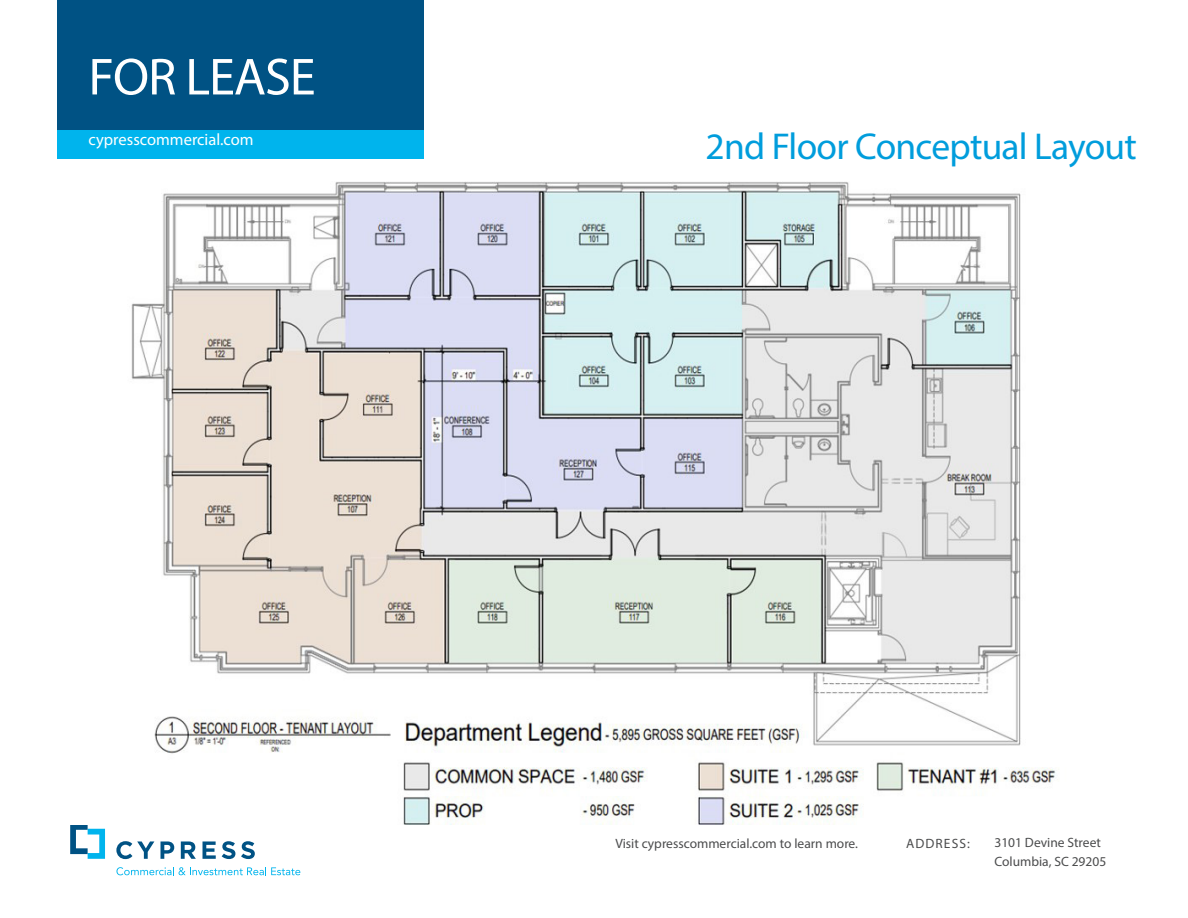
<style>
.page{position:relative;width:1188px;height:918px;background:#fff}
.page>*{position:absolute;margin:0;border:0;box-sizing:border-box;transform-origin:0 0}
.t1{font:52.5px "Myriad Pro";letter-spacing:-.02em;color:#fff}
.t2{font:37.5px "Myriad Pro";letter-spacing:-.02em;color:#009ddc}
.t3{font:16.5px "Myriad Pro";color:#fff}
.t4{font:13.5px "Myriad Pro";color:#4b4c4d}
.t5{font:13.5px "Myriad Pro";letter-spacing:.08em;color:#4b4c4d}
</style>
<div class="page">
<svg style="left:70px;top:825px;width:35px;height:34px"></svg>
<svg style="left:116px;top:867px;width:184px;height:8px"></svg>
<svg style="left:116px;top:841px;width:38px;height:18px"></svg>
<svg style="left:161px;top:841px;width:13px;height:18px"></svg>
<svg style="left:181px;top:841px;width:15px;height:18px"></svg>
<svg style="left:203px;top:841px;width:13px;height:18px"></svg>
<svg style="left:222px;top:841px;width:13px;height:18px"></svg>
<svg style="left:241px;top:841px;width:14px;height:18px"></svg>
<div style="left:57px;top:130px;width:366px;height:29px;background:#00b4ed"></div>
<div style="left:57px;top:0;width:366px;height:130px;background:#005284"></div>
<img style="left:131px;top:181px;width:925px;height:643px">
<p class="t1" style="left:88px;top:44px;width:229px">FOR LEASE</p>
<p class="t3" style="left:88px;top:130px;width:167px">cypresscommercial.com</p>
<p class="t2" style="left:706px;top:123px;width:433px">2nd Floor Conceptual Layout</p>
<p class="t4" style="left:615px;top:835px;width:244px">Visit cypresscommercial.com to learn more.</p>
<p class="t5" style="left:906px;top:835px;width:65px">ADDRESS:</p>
<p class="t4" style="left:994px;top:834px;width:108px">3101 Devine Street</p>
<p class="t4" style="left:994px;top:854px;width:113px">Columbia, SC 29205</p>
</div>
